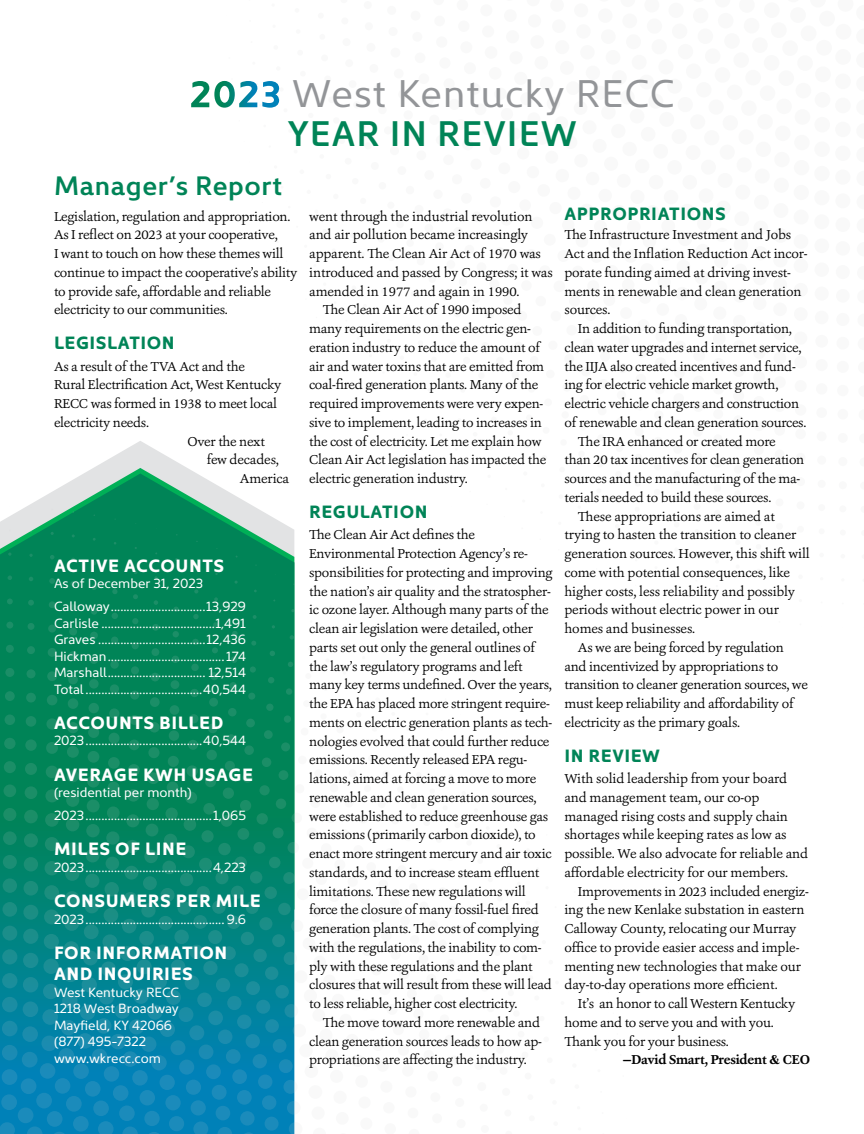
<style>
.page{position:relative;width:864px;height:1134px;background:#fff}
.page>*{position:absolute;margin:0;border:0;box-sizing:border-box;transform-origin:0 0}
.t1{font:39px "Kyrial Display Pro";letter-spacing:.03em;color:#939598}
.t2{font:600 36px "Kyrial Display Pro";letter-spacing:.03em;color:#008457}
.t3{font:600 27px "Kyrial Display Pro";letter-spacing:.02em;color:#008457}
.t4{font:700 18px/21.6px "Kyrial Display Pro";letter-spacing:.03em;color:#fff}
.t5{font:700 18px "Kyrial Display Pro";letter-spacing:.03em;color:#008457}
.t6{font:13.5px/18.8px "Ashbury";letter-spacing:-.02em;color:#000}
.t7{font:13.5px/16.5px "Kyrial Sans Pro";color:#fff}
.t8{font:700 13.5px "Ashbury";letter-spacing:-.02em;color:#000}
.s1{font-weight:700;font-size:37.5px;color:#fff}
</style>
<div class="page">
<svg style="left:94px;top:441px;width:93px;height:27px;fill:#e8e8e9"></svg>
<svg style="left:0;top:486px;width:295px;height:648px;background:#0f8a7a"></svg>
<h1 class="t1" style="left:190px;top:67px;width:486px"><span class="s1">2023</span> West Kentucky RECC</h1>
<h2 class="t2" style="left:288px;top:108px;width:291px">YEAR IN REVIEW</h2>
<h3 class="t3" style="left:54px;top:166px;width:230px">Manager’s Report</h3>
<p class="t6" style="left:54px;top:207px;width:245px">Legislation, regulation and appropriation.<br>As I reflect on 2023 at your cooperative,<br>I want to touch on how these themes will continue to impact the cooperative’s ability to provide safe, affordable and reliable electricity to our communities.</p>
<h3 class="t5" style="left:54px;top:330px;width:122px">LEGISLATION</h3>
<p class="t6" style="left:54px;top:357px;width:192px">As a result of the TVA Act and the</p>
<p class="t6" style="left:54px;top:375px;width:229px">Rural Electrification Act, West Kentucky</p>
<p class="t6" style="left:54px;top:394px;width:224px">RECC was formed in 1938 to meet local</p>
<p class="t6" style="left:54px;top:413px;width:97px">electricity needs.</p>
<p class="t6" style="left:188px;top:432px;width:79px">Over the next</p>
<p class="t6" style="left:207px;top:450px;width:73px">few decades,</p>
<p class="t6" style="left:240px;top:469px;width:51px">America</p>
<h3 class="t4" style="left:54px;top:553px;width:172px">ACTIVE ACCOUNTS</h3>
<p class="t7" style="left:54px;top:571px;width:193px;line-height:23.2px">As of December 31, 2023<br>Calloway..............................13,929</p>
<p class="t7" style="left:54px;top:614px;width:193px;text-align:justify">Carlisle ....................................1,491<br>Graves ..................................12,436<br>Hickman..................................... 174<br>Marshall............................... 12,514<br>Total.....................................40,544</p>
<h3 class="t4" style="left:54px;top:711px;width:171px">ACCOUNTS BILLED</h3>
<p class="t7" style="left:54px;top:732px;width:193px">2023.....................................40,544</p>
<h3 class="t4" style="left:54px;top:762px;width:200px">AVERAGE KWH USAGE</h3>
<p class="t7" style="left:54px;top:780px;width:193px;line-height:23.2px">(residential per month)<br>2023........................................1,065</p>
<h3 class="t4" style="left:54px;top:837px;width:134px">MILES OF LINE</h3>
<p class="t7" style="left:54px;top:858px;width:193px">2023........................................4,223</p>
<h3 class="t4" style="left:54px;top:889px;width:208px">CONSUMERS PER MILE</h3>
<p class="t7" style="left:54px;top:910px;width:193px">2023............................................ 9.6</p>
<h3 class="t4" style="left:54px;top:940px;width:175px">FOR INFORMATION<br>AND INQUIRIES</h3>
<p class="t7" style="left:54px;top:983px;width:127px">West Kentucky RECC<br>1218 West Broadway<br>Mayfield, KY 42066 (877) 495-7322 www.wkrecc.com</p>
<p class="t6" style="left:309px;top:207px;width:225px">went through the industrial revolution</p>
<p class="t6" style="left:309px;top:225px;width:221px">and air pollution became increasingly</p>
<p class="t6" style="left:309px;top:244px;width:233px">apparent. The Clean Air Act of 1970 was</p>
<p class="t6" style="left:309px;top:263px;width:245px">introduced and passed by Congress; it was</p>
<p class="t6" style="left:309px;top:282px;width:212px">amended in 1977 and again in 1990.</p>
<p class="t6" style="left:323px;top:300px;width:200px">The Clean Air Act of 1990 imposed</p>
<p class="t6" style="left:309px;top:319px;width:223px">many requirements on the electric gen-</p>
<p class="t6" style="left:309px;top:338px;width:232px">eration industry to reduce the amount of</p>
<p class="t6" style="left:309px;top:357px;width:236px">air and water toxins that are emitted from</p>
<p class="t6" style="left:309px;top:375px;width:231px">coal-fired generation plants. Many of the</p>
<p class="t6" style="left:309px;top:394px;width:236px">required improvements were very expen-</p>
<p class="t6" style="left:309px;top:413px;width:234px">sive to implement, leading to increases in</p>
<p class="t6" style="left:309px;top:432px;width:234px">the cost of electricity. Let me explain how</p>
<p class="t6" style="left:309px;top:450px;width:239px">Clean Air Act legislation has impacted the</p>
<p class="t6" style="left:309px;top:469px;width:160px">electric generation industry.</p>
<h3 class="t5" style="left:309px;top:499px;width:120px">REGULATION</h3>
<p class="t6" style="left:309px;top:525px;width:245px">The Clean Air Act defines the Environmental Protection Agency’s re&shy;sponsibilities for protecting and improving the nation’s air quality and the stratospher&shy;ic ozone layer. Although many parts of the clean air legislation were detailed, other parts set out only the general outlines of the law’s regulatory programs and left many key terms undefined. Over the years, the EPA has placed more stringent require&shy;ments on electric generation plants as tech&shy;nologies evolved that could further reduce emissions. Recently released EPA regu&shy;lations, aimed at forcing a move to more renewable and clean generation sources, were established to reduce greenhouse gas emissions (primarily carbon dioxide), to enact more stringent mercury and air toxic standards, and to increase steam effluent limitations. These new regulations will force the closure of many fossil-fuel fired generation plants. The cost of complying with the regulations, the inability to com&shy;ply with these regulations and the plant closures that will result from these will lead to less reliable, higher cost electricity.</p>
<p class="t6" style="left:309px;top:1013px;width:234px;text-indent:14px">The move toward more renewable and clean generation sources leads to how ap&shy;propriations are affecting the industry.</p>
<h3 class="t5" style="left:564px;top:200px;width:163px">APPROPRIATIONS</h3>
<p class="t6" style="left:564px;top:225px;width:245px">The Infrastructure Investment and Jobs Act and the Inflation Reduction Act incor&shy;porate funding aimed at driving invest&shy;ments in renewable and clean generation sources.</p>
<p class="t6" style="left:578px;top:319px;width:216px">In addition to funding transportation,</p>
<p class="t6" style="left:564px;top:338px;width:238px">clean water upgrades and internet service,</p>
<p class="t6" style="left:564px;top:357px;width:233px">the IIJA also created incentives and fund-</p>
<p class="t6" style="left:564px;top:375px;width:215px">ing for electric vehicle market growth,</p>
<p class="t6" style="left:564px;top:394px;width:236px">electric vehicle chargers and construction</p>
<p class="t6" style="left:564px;top:413px;width:243px">of renewable and clean generation sources.</p>
<p class="t6" style="left:578px;top:432px;width:199px">The IRA enhanced or created more</p>
<p class="t6" style="left:564px;top:450px;width:241px">than 20 tax incentives for clean generation</p>
<p class="t6" style="left:564px;top:469px;width:237px">sources and the manufacturing of the ma-</p>
<p class="t6" style="left:564px;top:488px;width:208px">terials needed to build these sources.</p>
<p class="t6" style="left:578px;top:507px;width:198px">These appropriations are aimed at</p>
<p class="t6" style="left:564px;top:525px;width:233px">trying to hasten the transition to cleaner</p>
<p class="t6" style="left:564px;top:544px;width:247px">generation sources. However, this shift will</p>
<p class="t6" style="left:564px;top:563px;width:227px">come with potential consequences, like</p>
<p class="t6" style="left:564px;top:582px;width:232px">higher costs, less reliability and possibly</p>
<p class="t6" style="left:564px;top:600px;width:216px">periods without electric power in our</p>
<p class="t6" style="left:564px;top:619px;width:132px">homes and businesses.</p>
<p class="t6" style="left:578px;top:638px;width:207px">As we are being forced by regulation</p>
<p class="t6" style="left:564px;top:657px;width:215px">and incentivized by appropriations to</p>
<p class="t6" style="left:564px;top:675px;width:245px">transition to cleaner generation sources, we</p>
<p class="t6" style="left:564px;top:694px;width:230px">must keep reliability and affordability of</p>
<p class="t6" style="left:564px;top:713px;width:177px">electricity as the primary goals.</p>
<h3 class="t5" style="left:564px;top:743px;width:97px">IN REVIEW</h3>
<p class="t6" style="left:564px;top:769px;width:245px">With solid leadership from your board and management team, our co-op managed rising costs and supply chain shortages while keeping rates as low as possible. We also advocate for reliable and affordable electricity for our members.</p>
<p class="t6" style="left:564px;top:882px;width:246px;text-indent:14px">Improvements in 2023 included energiz&shy;ing the new Kenlake substation in eastern Calloway County, relocating our Murray office to provide easier access and imple&shy;menting new technologies that make our day-to-day operations more efficient.</p>
<p class="t6" style="left:564px;top:994px;width:232px;text-indent:14px">It’s an honor to call Western Kentucky home and to serve you and with you.<br>Thank you for your business.</p>
<p class="t8" style="left:623px;top:1051px;width:189px">—David Smart, President &amp; CEO</p>
</div>
